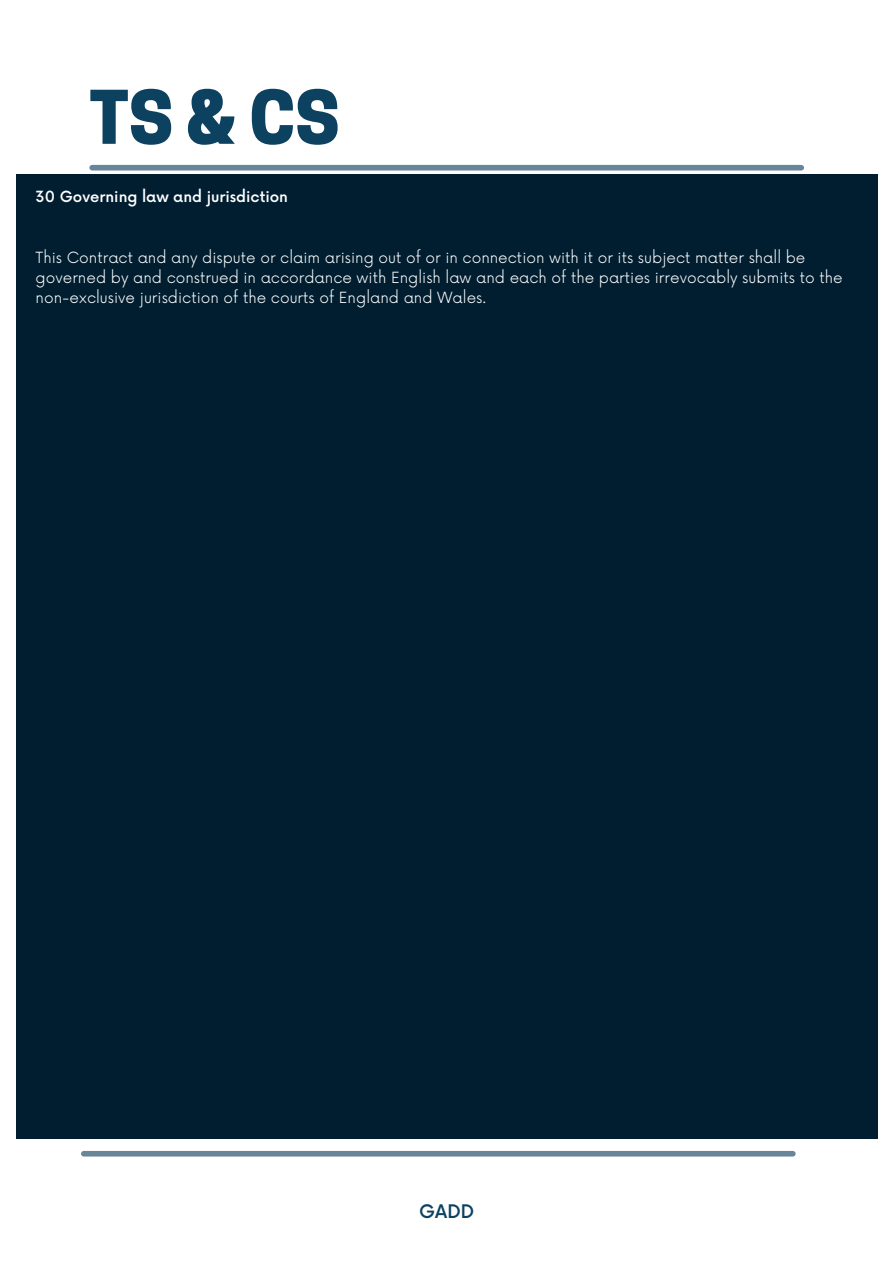
<style>
.page{position:relative;width:893px;height:1264px;background:#fff}
.page>*{position:absolute;margin:0;border:0;box-sizing:border-box;transform-origin:0 0}
.t1{font:800 69.3px "Cooper Hewitt";color:#0c4160}
.t2{font:500 18.3px "Now";color:#0c4160}
.t3{font:300 15px/20.2px "Now";color:#fff}
.t4{font:500 15px "Now";color:#fff}
</style>
<div class="page">
<div style="left:92px;top:165px;width:709px;height:5px;background:#68869a"></div>
<div style="left:84px;top:1150px;width:708px;height:6px;background:#68869a"></div>
<div style="left:16px;top:174px;width:861px;height:965px;background:#011e31"></div>
<p class="t1" style="left:89px;top:92px;width:252px">TS&amp;CS</p>
<p class="t4" style="left:36px;top:189px;width:254px">30 Governing law and jurisdiction</p>
<p class="t3" style="left:36px;top:248px;width:808px">This Contract and any dispute or claim arising out of or in connection with it or its subject matter shall be governed by and construed in accordance with English law and each of the parties irrevocably submits to the non-exclusive jurisdiction of the courts of England and Wales.</p>
<p class="t2" style="left:419px;top:1201px;width:56px">GADD</p>
</div>
